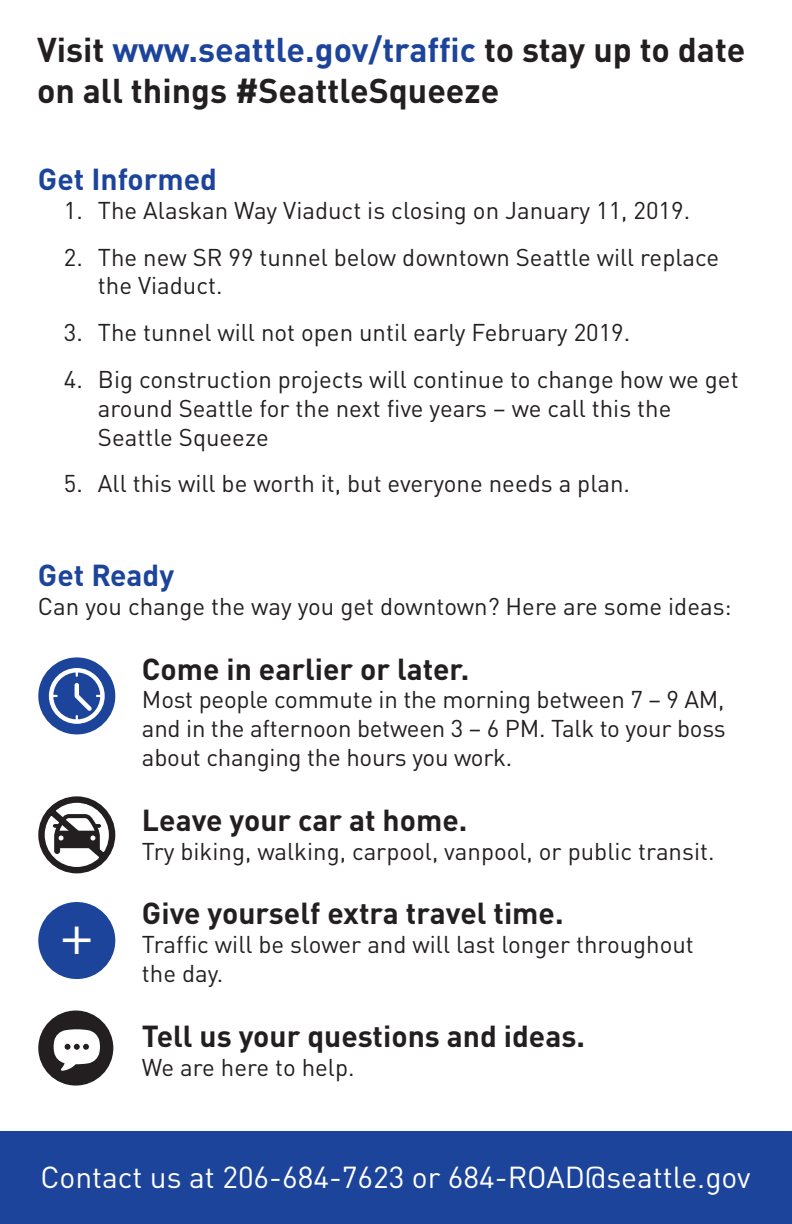
<style>
.page{position:relative;width:792px;height:1224px;background:#fff}
.page>*{position:absolute;margin:0;border:0;box-sizing:border-box;transform-origin:0 0}
.t1{font:700 34px/40.8px "DIN Pro";color:#231f20}
.t2{font:700 30px "DIN Pro";color:#231f20}
.t3{font:30px "DIN Pro";color:#fff}
.t4{font:700 30px "DIN Pro";color:#1d449b}
.t5{font:24px/28.8px "DIN Pro";color:#231f20}
.s1{color:#1d449b}
</style>
<div class="page">
<div style="left:38px;top:1011px;width:75px;height:75px;background:#231f20;border-radius:50%"></div>
<svg style="left:54px;top:1029px;width:46px;height:42px"></svg>
<div style="left:38px;top:657px;width:77px;height:77px;background:#1d449b;border-radius:50%"></div>
<svg style="left:49px;top:668px;width:56px;height:56px"></svg>
<svg style="left:38px;top:796px;width:78px;height:78px"></svg>
<div style="left:38px;top:902px;width:77px;height:77px;background:#1d449b;border-radius:50%"></div>
<div style="left:0;top:1132px;width:792px;height:92px;background:#1d449b"></div>
<p class="t1" style="left:37px;top:25px;width:710px">Visit <span class="s1">www.seattle.gov/traffic</span> to stay up to date on all things #SeattleSqueeze</p>
<p class="t4" style="left:38px;top:154px;width:181px">Get Informed</p>
<p class="t5" style="left:64px;top:193px;width:628px">1. The Alaskan Way Viaduct is closing on January 11, 2019.</p>
<p class="t5" style="left:98px;top:240px;width:623px;text-indent:-34px">2. The new SR 99 tunnel below downtown Seattle will replace the Viaduct.</p>
<p class="t5" style="left:64px;top:316px;width:568px">3. The tunnel will not open until early February 2019.</p>
<p class="t5" style="left:98px;top:363px;width:642px;text-indent:-34px">4. Big construction projects will continue to change how we get around Seattle for the next five years – we call this the<br>Seattle Squeeze</p>
<p class="t5" style="left:64px;top:467px;width:568px">5. All this will be worth it, but everyone needs a plan.</p>
<p class="t4" style="left:38px;top:550px;width:138px">Get Ready</p>
<p class="t5" style="left:38px;top:589px;width:695px">Can you change the way you get downtown? Here are some ideas:</p>
<p class="t2" style="left:142px;top:644px;width:329px">Come in earlier or later.</p>
<p class="t5" style="left:142px;top:683px;width:585px;text-align:justify">Most people commute in the morning between 7 – 9 AM, and in the afternoon between 3 – 6 PM. Talk to your boss about changing the hours you work.</p>
<p class="t2" style="left:142px;top:795px;width:327px">Leave your car at home.</p>
<p class="t5" style="left:142px;top:834px;width:574px">Try biking, walking, carpool, vanpool, or public transit.</p>
<p class="t2" style="left:142px;top:889px;width:423px">Give yourself extra travel time.</p>
<p class="t5" style="left:142px;top:928px;width:553px">Traffic will be slower and will last longer throughout the day.</p>
<p class="t2" style="left:142px;top:1011px;width:445px">Tell us your questions and ideas.</p>
<p class="t5" style="left:142px;top:1050px;width:214px">We are here to help.</p>
<p class="t3" style="left:40px;top:1153px;width:712px">Contact us at 206-684-7623 or 684-ROAD@seattle.gov</p>
</div>
